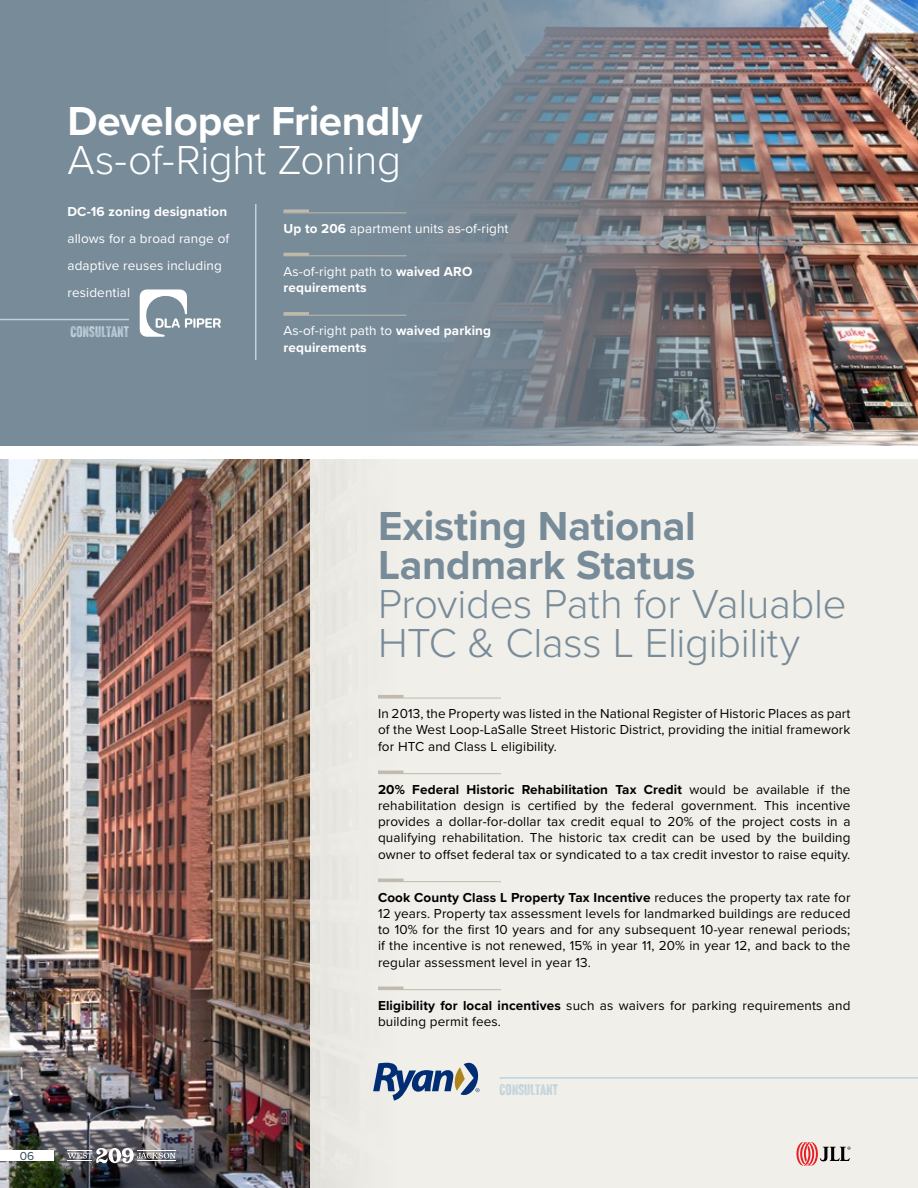
<style>
.page{position:relative;width:918px;height:1188px;background:#fff}
.page>*{position:absolute;margin:0;border:0;box-sizing:border-box;transform-origin:0 0}
.t1{font:300 42px/39px "Proxima Nova";letter-spacing:-.01em;color:#788b99}
.t2{font:700 42px/39px "Proxima Nova";letter-spacing:-.005em;color:#788b99}
.t3{font:700 42px "Proxima Nova";letter-spacing:-.005em;color:#fff}
.t4{font:300 42px "Proxima Nova";letter-spacing:-.01em;color:#fff}
.t5{font:15px "Headline Gothic ATF Rough No.1";letter-spacing:.015em;color:#bfd1db}
.t6{font:13.5px/16.2px "Proxima Nova";letter-spacing:.01em;color:#000;text-align:justify}
.t7{font:700 13.5px/16.2px "Proxima Nova";letter-spacing:.01em;color:#fff}
.t8{font:13.5px/27px "Proxima Nova";letter-spacing:.01em;color:#fff}
.t9{font:12px "Proxima Nova";color:#304a52}
.s1{font-weight:700}
.s2{font-weight:400}
</style>
<div class="page">
<div style="left:0;top:0;width:918px;height:446px;background:#788b99"></div>
<img style="left:351px;top:0;width:567px;height:446px">
<img style="left:0;top:459px;width:310px;height:729px">
<div style="left:310px;top:459px;width:608px;height:729px;background:#f1efea"></div>
<hr style="left:137px;top:1150px;width:39px;height:1px;background:#fff">
<hr style="left:137px;top:1161px;width:39px;height:1px;background:#fff">
<svg style="left:68px;top:1148px;width:107px;height:15px"></svg>
<div style="left:0;top:1150px;width:54px;height:11px;background:#fff"></div>
<svg style="left:796px;top:1142px;width:55px;height:24px"></svg>
<svg style="left:284px;top:210px;width:229px;height:4px"></svg>
<svg style="left:284px;top:253px;width:229px;height:3px"></svg>
<svg style="left:284px;top:312px;width:229px;height:4px"></svg>
<svg style="left:378px;top:695px;width:123px;height:4px"></svg>
<svg style="left:378px;top:771px;width:123px;height:3px"></svg>
<svg style="left:378px;top:879px;width:123px;height:3px"></svg>
<svg style="left:378px;top:987px;width:123px;height:3px"></svg>
<hr style="left:255px;top:204px;width:1px;height:156px;background:#c0d2db">
<hr style="left:0;top:319px;width:129px;height:1px;background:#c0d2db">
<hr style="left:500px;top:1077px;width:418px;height:2px;background:#c0d2db">
<svg style="left:140px;top:289px;width:81px;height:48px"></svg>
<svg style="left:373px;top:1063px;width:107px;height:38px"></svg>
<h1 class="t3" style="left:68px;top:90px;width:356px">Developer Friendly</h1>
<h1 class="t4" style="left:68px;top:129px;width:335px">As-of-Right Zoning</h1>
<p class="t7" style="left:68px;top:203px;width:161px">DC-16 zoning designation</p>
<p class="t8" style="left:68px;top:224px;width:163px">allows for a broad range of adaptive reuses including residential</p>
<p class="t8" style="left:284px;top:214px;width:227px"><span class="s1">Up to 206</span> apartment units as-of-right</p>
<p class="t7" style="left:284px;top:263px;width:190px"><span class="s2">As-of-right path to</span> waived ARO requirements</p>
<p class="t7" style="left:284px;top:322px;width:209px"><span class="s2">As-of-right path to</span> waived parking requirements</p>
<p class="t5" style="left:70px;top:323px;width:60px">CONSULTANT</p>
<p class="t9" style="left:20px;top:1147px;width:16px">06</p>
<h1 class="t2" style="left:378px;top:506px;width:319px">Existing National<br>Landmark Status</h1>
<h1 class="t1" style="left:378px;top:582px;width:470px">Provides Path for Valuable<br>HTC &amp; Class L Eligibility</h1>
<p class="t6" style="left:378px;top:705px;width:474px">In 2013, the Property was listed in the National Register of Historic Places as part of the West Loop-LaSalle Street Historic District, providing the initial framework for HTC and Class L eligibility.</p>
<p class="t6" style="left:378px;top:781px;width:474px"><span class="s1">20% Federal Historic Rehabilitation Tax Credit</span> would be available if the rehabilitation design is certified by the federal government. This incentive provides a dollar-for-dollar tax credit equal to 20% of the project costs in a qualifying rehabilitation. The historic tax credit can be used by the building owner to offset federal tax or syndicated to a tax credit investor to raise equity.</p>
<p class="t6" style="left:378px;top:889px;width:474px"><span class="s1">Cook County Class L Property Tax Incentive</span> reduces the property tax rate for 12 years. Property tax assessment levels for landmarked buildings are reduced to 10% for the first 10 years and for any subsequent 10-year renewal periods; if the incentive is not renewed, 15% in year 11, 20% in year 12, and back to the regular assessment level in year 13.</p>
<p class="t6" style="left:378px;top:997px;width:474px"><span class="s1">Eligibility for local incentives</span> such as waivers for parking requirements and building permit fees.</p>
<p class="t5" style="left:499px;top:1081px;width:60px">CONSULTANT</p>
</div>
